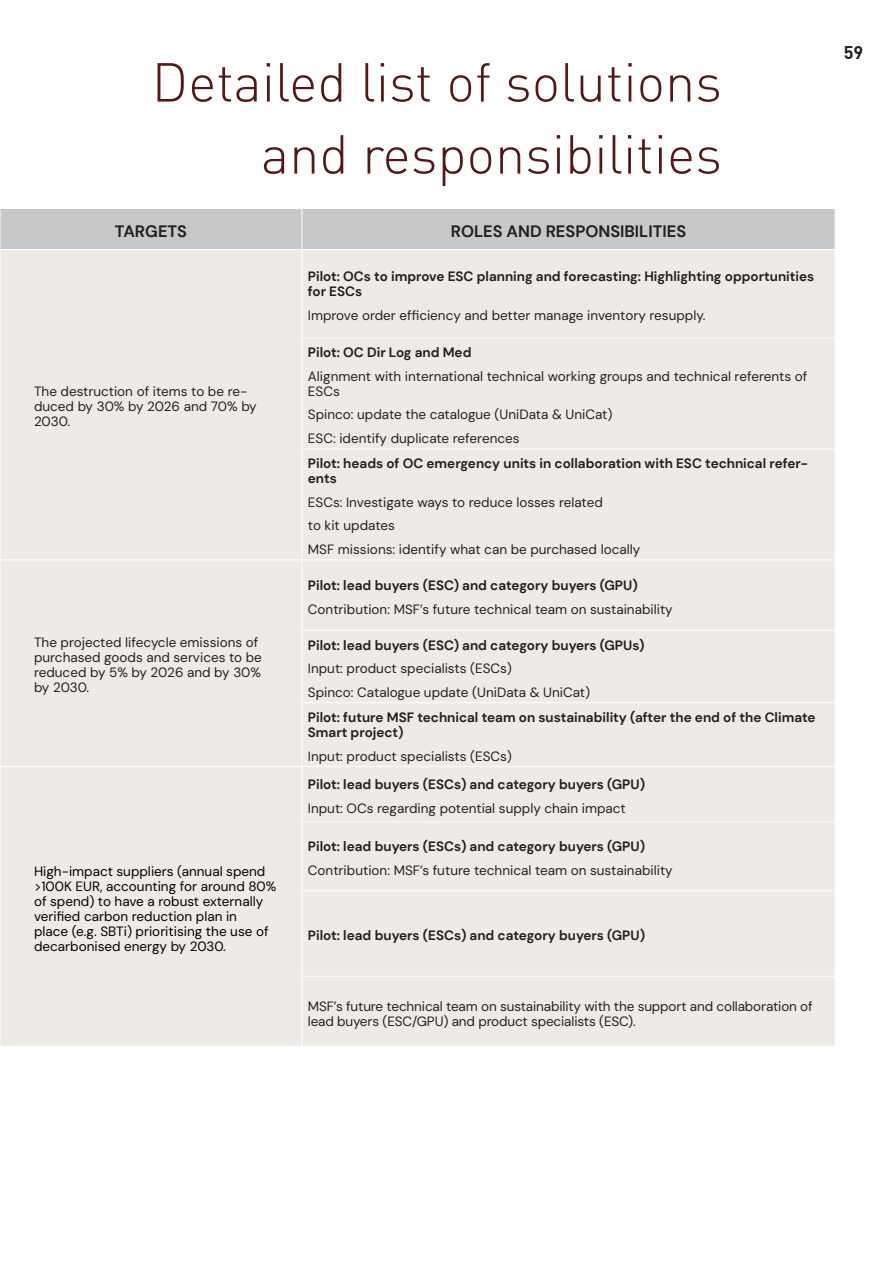
<style>
.page{position:relative;width:893px;height:1263px;background:#fff}
.page>*{position:absolute;margin:0;border:0;box-sizing:border-box;transform-origin:0 0}
.SECTION{font:300 54px/72px "DIN";color:#531918;text-align:right}
.t1{font:18px "DIN Bold";color:#231f20}
.t2{font:700 16.5px "DM Sans";color:#231f20}
.t3{font:13.5px/15px "DM Sans";color:#231f20}
.t4{font:700 13.5px/15px "DM Sans";color:#231f20}
.t5{font:13.5px/15px "DM Sans";color:#000}
</style>
<div class="page">
<div style="left:1px;top:250px;width:834px;height:796px;background:#eeebe6"></div>
<div style="left:0;top:209px;width:835px;height:40px;background:#c7c8ca"></div>
<hr style="left:302px;top:250px;width:1px;height:88px;background:#fff">
<hr style="left:302px;top:338px;width:533px;height:1px;background:#fff">
<hr style="left:302px;top:338px;width:1px;height:111px;background:#fff">
<hr style="left:302px;top:449px;width:533px;height:1px;background:#fff">
<hr style="left:302px;top:449px;width:1px;height:110px;background:#fff">
<hr style="left:0;top:559px;width:302px;height:1px;background:#fff">
<hr style="left:302px;top:559px;width:533px;height:1px;background:#fff">
<hr style="left:302px;top:560px;width:1px;height:70px;background:#fff">
<hr style="left:302px;top:630px;width:533px;height:1px;background:#fff">
<hr style="left:302px;top:631px;width:1px;height:71px;background:#fff">
<hr style="left:302px;top:702px;width:533px;height:1px;background:#fff">
<hr style="left:302px;top:703px;width:1px;height:63px;background:#fff">
<hr style="left:0;top:766px;width:302px;height:1px;background:#fff">
<hr style="left:302px;top:766px;width:533px;height:1px;background:#fff">
<hr style="left:302px;top:767px;width:1px;height:55px;background:#fff">
<hr style="left:302px;top:822px;width:533px;height:1px;background:#fff">
<hr style="left:302px;top:822px;width:1px;height:68px;background:#fff">
<hr style="left:302px;top:890px;width:533px;height:1px;background:#fff">
<hr style="left:302px;top:891px;width:1px;height:85px;background:#fff">
<hr style="left:302px;top:976px;width:533px;height:1px;background:#fff">
<hr style="left:302px;top:977px;width:1px;height:69px;background:#fff">
<p class="SECTION" style="left:152px;top:46px;width:572px">Detailed list of solutions and responsibilities</p>
<p class="t2" style="left:115px;top:221px;width:74px">TARGETS</p>
<p class="t2" style="left:451px;top:221px;width:237px">ROLES AND RESPONSIBILITIES</p>
<p class="t3" style="left:34px;top:384px;width:224px">The destruction of items to be re&shy;duced by 30% by 2026 and 70% by<br>2030.</p>
<p class="t3" style="left:34px;top:635px;width:229px">The projected lifecycle emissions of purchased goods and services to be reduced by 5% by 2026 and by 30% by 2030.</p>
<p class="t5" style="left:34px;top:863px;width:244px">High-impact suppliers (annual spend &gt;100K EUR, accounting for around 80% of spend) to have a robust externally verified carbon reduction plan in<br>place (e.g. SBTi) prioritising the use of decarbonised energy by 2030.</p>
<p class="t4" style="left:308px;top:269px;width:508px">Pilot: OCs to improve ESC planning and forecasting: Highlighting opportunities for ESCs</p>
<p class="t3" style="left:308px;top:307px;width:399px">Improve order efficiency and better manage inventory resupply.</p>
<p class="t4" style="left:308px;top:345px;width:165px">Pilot: OC Dir Log and Med</p>
<p class="t3" style="left:308px;top:369px;width:501px">Alignment with international technical working groups and technical referents of<br>ESCs</p>
<p class="t3" style="left:308px;top:403px;width:306px;line-height:23.5px">Spinco: update the catalogue (UniData &amp; UniCat)<br>ESC: identify duplicate references</p>
<p class="t4" style="left:308px;top:456px;width:501px">Pilot: heads of OC emergency units in collaboration with ESC technical refer&shy;ents</p>
<p class="t3" style="left:308px;top:490px;width:334px;line-height:23.5px">ESCs: Investigate ways to reduce losses related<br>to kit updates<br>MSF missions: identify what can be purchased locally</p>
<p class="t4" style="left:308px;top:578px;width:331px">Pilot: lead buyers (ESC) and category buyers (GPU)</p>
<p class="t3" style="left:308px;top:601px;width:366px">Contribution: MSF’s future technical team on sustainability</p>
<p class="t4" style="left:308px;top:637px;width:338px">Pilot: lead buyers (ESC) and category buyers (GPUs)</p>
<p class="t3" style="left:308px;top:657px;width:284px;line-height:23.5px">Input: product specialists (ESCs)<br>Spinco: Catalogue update (UniData &amp; UniCat)</p>
<p class="t4" style="left:308px;top:710px;width:509px">Pilot: future MSF technical team on sustainability (after the end of the Climate<br>Smart project)</p>
<p class="t3" style="left:308px;top:748px;width:206px">Input: product specialists (ESCs)</p>
<p class="t4" style="left:308px;top:777px;width:339px">Pilot: lead buyers (ESCs) and category buyers (GPU)</p>
<p class="t3" style="left:308px;top:800px;width:319px">Input: OCs regarding potential supply chain impact</p>
<p class="t4" style="left:308px;top:839px;width:339px">Pilot: lead buyers (ESCs) and category buyers (GPU)</p>
<p class="t3" style="left:308px;top:863px;width:366px">Contribution: MSF’s future technical team on sustainability</p>
<p class="t4" style="left:308px;top:928px;width:339px">Pilot: lead buyers (ESCs) and category buyers (GPU)</p>
<p class="t3" style="left:308px;top:998px;width:506px">MSF’s future technical team on sustainability with the support and collaboration of lead buyers (ESC/GPU) and product specialists (ESC).</p>
<h2 class="t1" style="left:844px;top:40px;width:21px">59</h2>
</div>
